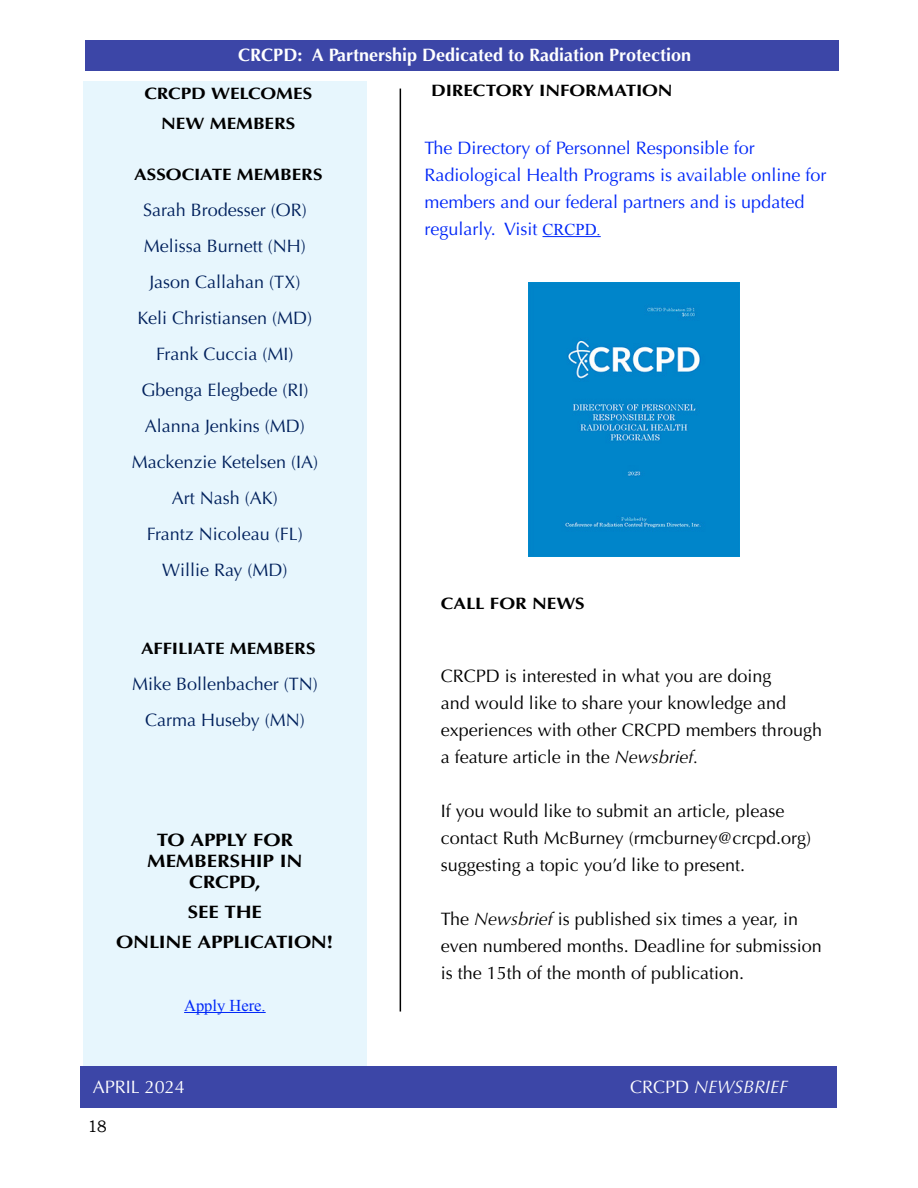
<style>
.page{position:relative;width:918px;height:1188px;background:#fff}
.page>*{position:absolute;margin:0;border:0;box-sizing:border-box;transform-origin:0 0}
.Feature_Box{font:18px/27px "Optima";color:#000}
.Body_Text_Optima_Pantone{font:18px "Optima";color:#00205c}
.Article_Headline{font:18px/27px "Optima";color:#0027f8}
.Byline_Article{font:700 18px/21px "Optima";letter-spacing:-.01em;color:#000;text-align:center;scale:1.15 1}
.t1{font:700 18px "Optima";color:#fff}
.t2{font:italic 18px "Optima";color:#fff}
.t3{font:18px "Optima";color:#fff}
.From_CH_and_ED{font:700 16.5px "Optima";letter-spacing:-.005em;color:#000;scale:1.15 1}
.Byline_Article-2{font:16.5px "Times New Roman";color:#0027f8}
.t4{font:16.5px "Bookman Old Style";color:#000}
.s1{font-family:"Times New Roman";font-size:16.5px}
.s2{font-style:italic}
.s3{font-style:normal}
</style>
<div class="page">
<div style="left:80px;top:1066px;width:757px;height:42px;background:#3c46a7"></div>
<div style="left:85px;top:40px;width:754px;height:30px;background:#3c46a7"></div>
<div style="left:83px;top:81px;width:284px;height:985px;background:#e7f6fd"></div>
<hr style="left:184px;top:1012px;width:82px;height:1px;background:#0027f8">
<hr style="left:400px;top:89px;width:1px;height:923px;background:#000">
<hr style="left:543px;top:236px;width:58px;height:1px;background:#0027f8">
<img style="left:529px;top:283px;width:211px;height:273px">
<p class="t1" style="left:238px;top:44px;width:454px">CRCPD: A Partnership Dedicated to Radiation Protection</p>
<p class="From_CH_and_ED" style="left:144px;top:84px;width:147px">CRCPD WELCOMES</p>
<p class="From_CH_and_ED" style="left:161px;top:114px;width:118px">NEW MEMBERS</p>
<p class="From_CH_and_ED" style="left:134px;top:165px;width:165px">ASSOCIATE MEMBERS</p>
<p class="Body_Text_Optima_Pantone" style="left:143px;top:200px;width:165px">Sarah Brodesser (OR)</p>
<p class="Body_Text_Optima_Pantone" style="left:144px;top:236px;width:164px">Melissa Burnett (NH)</p>
<p class="Body_Text_Optima_Pantone" style="left:149px;top:272px;width:152px">Jason Callahan (TX)</p>
<p class="Body_Text_Optima_Pantone" style="left:138px;top:308px;width:176px">Keli Christiansen (MD)</p>
<p class="Body_Text_Optima_Pantone" style="left:156px;top:344px;width:139px">Frank Cuccia (MI)</p>
<p class="Body_Text_Optima_Pantone" style="left:141px;top:380px;width:169px">Gbenga Elegbede (RI)</p>
<p class="Body_Text_Optima_Pantone" style="left:145px;top:416px;width:161px">Alanna Jenkins (MD)</p>
<p class="Body_Text_Optima_Pantone" style="left:132px;top:452px;width:188px">Mackenzie Ketelsen (IA)</p>
<p class="Body_Text_Optima_Pantone" style="left:172px;top:488px;width:108px">Art Nash (AK)</p>
<p class="Body_Text_Optima_Pantone" style="left:147px;top:524px;width:158px">Frantz Nicoleau (FL)</p>
<p class="Body_Text_Optima_Pantone" style="left:162px;top:560px;width:127px">Willie Ray (MD)</p>
<p class="From_CH_and_ED" style="left:141px;top:638px;width:153px">AFFILIATE MEMBERS</p>
<p class="Body_Text_Optima_Pantone" style="left:132px;top:673px;width:187px">Mike Bollenbacher (TN)</p>
<p class="Body_Text_Optima_Pantone" style="left:145px;top:709px;width:161px">Carma Huseby (MN)</p>
<p class="Byline_Article" style="left:147px;top:829px;width:136px">TO APPLY FOR<br>MEMBERSHIP IN<br>CRCPD,</p>
<p class="Byline_Article" style="left:188px;top:901px;width:66px">SEE THE</p>
<p class="Byline_Article" style="left:116px;top:931px;width:190px">ONLINE APPLICATION!</p>
<p class="Byline_Article-2" style="left:184px;top:994px;width:83px">Apply Here.</p>
<p class="From_CH_and_ED" style="left:431px;top:81px;width:211px">DIRECTORY INFORMATION</p>
<p class="Article_Headline" style="left:424px;top:134px;width:403px">The Directory of Personnel Responsible for Radiological Health Programs is available online for members and our federal partners and is updated regularly. Visit <span class="s1">CRCPD.</span></p>
<p class="From_CH_and_ED" style="left:441px;top:593px;width:126px">CALL FOR NEWS</p>
<p class="Feature_Box" style="left:441px;top:662px;width:383px">CRCPD is interested in what you are doing<br>and would like to share your knowledge and experiences with other CRCPD members through a feature article in the <span class="s2">Newsbrief.</span></p>
<p class="Feature_Box" style="left:441px;top:797px;width:372px">If you would like to submit an article, please contact Ruth McBurney (rmcburney@crcpd.org) suggesting a topic you’d like to present.</p>
<p class="Feature_Box" style="left:441px;top:905px;width:382px">The <span class="s2">Newsbrief</span> is published six times a year, in even numbered months. Deadline for submission is the 15th of the month of publication.</p>
<p class="t3" style="left:93px;top:1077px;width:94px">APRIL 2024</p>
<p class="t2" style="left:630px;top:1077px;width:160px"><span class="s3">CRCPD</span> NEWSBRIEF</p>
<p class="t4" style="left:88px;top:1117px;width:21px">18</p>
</div>
